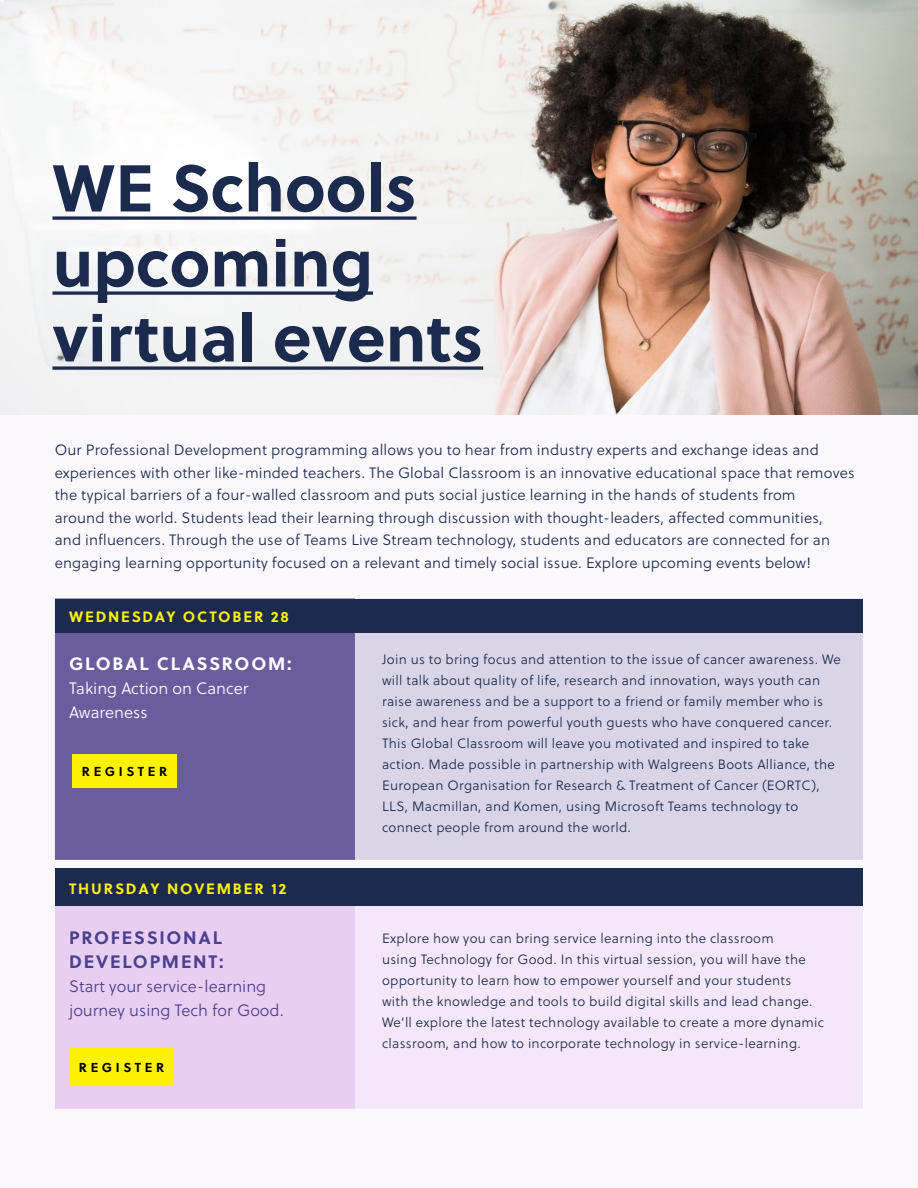
<style>
.page{position:relative;width:918px;height:1188px;background:#fbf8fd}
.page>*{position:absolute;margin:0;border:0;box-sizing:border-box;transform-origin:0 0}
.t1{font:700 66px "Soleil";color:#1c2b4d}
.t2{font:700 18px/24px "Soleil";letter-spacing:.1em;color:#4c408e}
.t3{font:700 18px "Soleil";letter-spacing:.1em;color:#fff}
.t4{font:16.5px/24px "Soleil Lt";color:#4c408e}
.t5{font:16.5px/24px "Soleil Lt";color:#fff}
.t6{font:15px/22.5px "Soleil Lt";letter-spacing:.01em;color:#1c2b4d}
.t7{font:700 15px "Soleil";letter-spacing:.12em;color:#fff200}
.t8{font:13.5px/21px "Soleil Lt";letter-spacing:.02em;color:#1c2b4d}
.t9{font:700 13.05px "Soleil";letter-spacing:.28em;color:#000}
</style>
<div class="page">
<img style="left:0;top:0;width:918px;height:415px">
<div style="left:54px;top:598px;width:301px;height:262px;background:#6a5d9e"></div>
<div style="left:355px;top:598px;width:509px;height:262px;background:#d9d5e7"></div>
<hr style="left:54px;top:598px;width:301px;height:1px;background:#fff">
<hr style="left:54px;top:598px;width:1px;height:262px;background:#fff">
<hr style="left:355px;top:598px;width:509px;height:1px;background:#fff">
<hr style="left:863px;top:598px;width:1px;height:262px;background:#fff">
<hr style="left:54px;top:860px;width:301px;height:1px;background:#fff">
<hr style="left:355px;top:860px;width:509px;height:1px;background:#fff">
<div style="left:72px;top:755px;width:105px;height:33px;background:#fff200"></div>
<svg style="left:52px;top:216px;width:365px;height:4px"></svg>
<svg style="left:52px;top:291px;width:321px;height:4px"></svg>
<svg style="left:52px;top:366px;width:431px;height:4px"></svg>
<div style="left:55px;top:599px;width:808px;height:34px;background:#1c2b4d"></div>
<div style="left:54px;top:897px;width:301px;height:212px;background:#e8cff2"></div>
<div style="left:355px;top:897px;width:509px;height:212px;background:#f4e7f9"></div>
<hr style="left:54px;top:897px;width:301px;height:1px;background:#fff">
<hr style="left:54px;top:898px;width:1px;height:211px;background:#fff">
<hr style="left:355px;top:897px;width:509px;height:1px;background:#fff">
<hr style="left:863px;top:898px;width:1px;height:211px;background:#fff">
<hr style="left:54px;top:1109px;width:301px;height:1px;background:#fff">
<hr style="left:355px;top:1109px;width:509px;height:1px;background:#fff">
<div style="left:69px;top:1048px;width:105px;height:38px;background:#fff200"></div>
<div style="left:55px;top:868px;width:808px;height:38px;background:#1c2b4d"></div>
<p class="t1" style="left:52px;top:137px;width:366px">WE Schools</p>
<p class="t1" style="left:52px;top:212px;width:322px">upcoming</p>
<p class="t1" style="left:52px;top:287px;width:432px">virtual events</p>
<p class="t6" style="left:55px;top:438px;width:802px">Our Professional Development programming allows you to hear from industry experts and exchange ideas and experiences with other like-minded teachers. The Global Classroom is an innovative educational space that removes the typical barriers of a four-walled classroom and puts social justice learning in the hands of students from<br>around the world. Students lead their learning through discussion with thought-leaders, affected communities,<br>and influencers. Through the use of Teams Live Stream technology, students and educators are connected for an engaging learning opportunity focused on a relevant and timely social issue. Explore upcoming events below!</p>
<p class="t7" style="left:69px;top:605px;width:221px">WEDNESDAY OCTOBER 28</p>
<p class="t3" style="left:69px;top:650px;width:224px">GLOBAL CLASSROOM:</p>
<p class="t5" style="left:69px;top:677px;width:181px">Taking Action on Cancer<br>Awareness</p>
<p class="t9" style="left:82px;top:762px;width:87px">REGISTER</p>
<p class="t7" style="left:69px;top:877px;width:219px">THURSDAY NOVEMBER 12</p>
<p class="t2" style="left:69px;top:924px;width:156px">PROFESSIONAL<br>DEVELOPMENT:</p>
<p class="t4" style="left:69px;top:974px;width:216px">Start your service-learning journey using Tech for Good.</p>
<p class="t9" style="left:79px;top:1057px;width:87px">REGISTER</p>
<p class="t8" style="left:382px;top:648px;width:460px">Join us to bring focus and attention to the issue of cancer awareness. We will talk about quality of life, research and innovation, ways youth can raise awareness and be a support to a friend or family member who is sick, and hear from powerful youth guests who have conquered cancer.<br>This Global Classroom will leave you motivated and inspired to take action. Made possible in partnership with Walgreens Boots Alliance, the European Organisation for Research &amp; Treatment of Cancer (EORTC), LLS, Macmillan, and Komen, using Microsoft Teams technology to connect people from around the world.</p>
<p class="t8" style="left:382px;top:928px;width:444px">Explore how you can bring service learning into the classroom<br>using Technology for Good. In this virtual session, you will have the opportunity to learn how to empower yourself and your students<br>with the knowledge and tools to build digital skills and lead change.<br>We’ll explore the latest technology available to create a more dynamic classroom, and how to incorporate technology in service-learning.</p>
</div>
